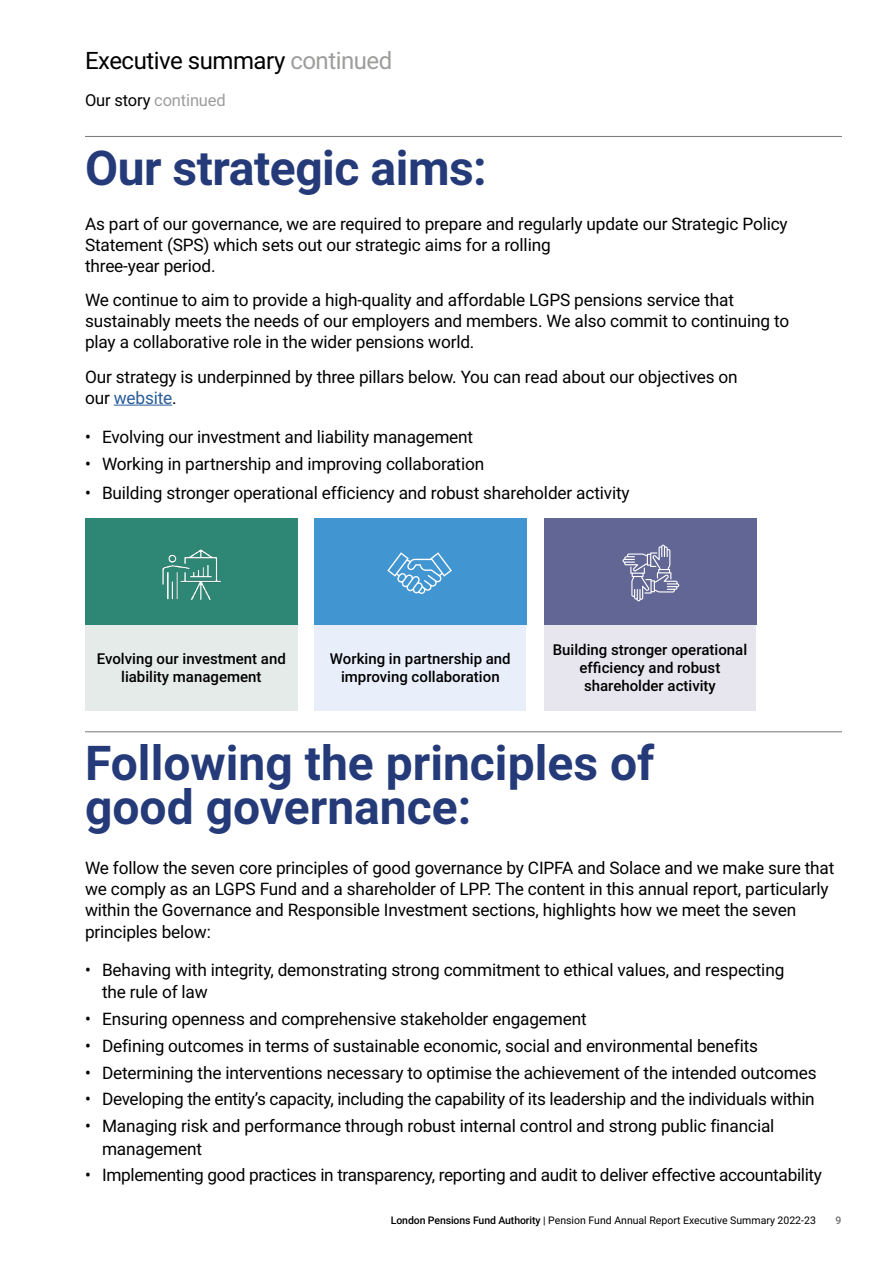
<style>
.page{position:relative;width:893px;height:1263px;background:#fff}
.page>*{position:absolute;margin:0;border:0;box-sizing:border-box;transform-origin:0 0}
.t1{font:700 48px/43.5px "Roboto";color:#253a79}
.t2{font:24px "Roboto";letter-spacing:-.02em;color:#000}
.t3{font:17.25px/21px "Roboto";letter-spacing:-.01em;color:#000}
.t4{font:16.5px "Roboto";letter-spacing:-.01em;color:#9d9d9c}
.t5{font:500 15px/18px "Roboto";color:#000;text-align:center}
.t6{font:10.5px "Roboto";color:#000}
.t7{font:500 10.5px "Roboto";color:#706f6f}
.s1{color:#9d9d9c}
.s2{color:#000}
.s3{color:#275b9b}
.s4{font-weight:500}
</style>
<div class="page">
<hr style="left:114px;top:405px;width:58px;height:1px;background:#275b9b">
<hr style="left:85px;top:136px;width:757px;height:1px;background:#777779">
<hr style="left:85px;top:731px;width:757px;height:1px;background:#777779">
<div style="left:85px;top:519px;width:213px;height:106px;background:#2e8774"></div>
<img style="left:162px;top:549px;width:59px;height:51px">
<div style="left:315px;top:519px;width:212px;height:106px;background:#4195d1"></div>
<div style="left:544px;top:519px;width:213px;height:106px;background:#616694"></div>
<svg style="left:622px;top:545px;width:57px;height:56px"></svg>
<svg style="left:387px;top:552px;width:65px;height:42px"></svg>
<div style="left:85px;top:625px;width:213px;height:85px;background:#e5ebe9"></div>
<div style="left:315px;top:625px;width:211px;height:85px;background:#e8eefa"></div>
<div style="left:544px;top:625px;width:212px;height:85px;background:#e7e6ef"></div>
<h2 class="t2" style="left:85px;top:44px;width:309px">Executive summary <span class="s1">continued</span></h2>
<p class="t4" style="left:85px;top:88px;width:142px"><span class="s2">Our story</span> continued</p>
<h1 class="t1" style="left:85px;top:144px;width:403px">Our strategic aims:</h1>
<p class="t3" style="left:85px;top:213px;width:704px">As part of our governance, we are required to prepare and regularly update our Strategic Policy<br>Statement (SPS) which sets out our strategic aims for a rolling<br>three-year period.</p>
<p class="t3" style="left:85px;top:289px;width:706px">We continue to aim to provide a high-quality and affordable LGPS pensions service that sustainably meets the needs of our employers and members. We also commit to continuing to play a collaborative role in the wider pensions world.</p>
<p class="t3" style="left:85px;top:365px;width:654px">Our strategy is underpinned by three pillars below. You can read about our objectives on our <span class="s3">website</span>.</p>
<p class="t3" style="left:85px;top:425px;width:390px">• Evolving our investment and liability management</p>
<p class="t3" style="left:85px;top:452px;width:401px">• Working in partnership and improving collaboration</p>
<p class="t3" style="left:85px;top:482px;width:546px">• Building stronger operational efficiency and robust shareholder activity</p>
<p class="t5" style="left:97px;top:649px;width:191px">Evolving our investment and liability management</p>
<p class="t5" style="left:330px;top:649px;width:182px">Working in partnership and improving collaboration</p>
<p class="t5" style="left:553px;top:640px;width:196px">Building stronger operational efficiency and robust shareholder activity</p>
<h1 class="t1" style="left:85px;top:740px;width:571px">Following the principles of good governance:</h1>
<p class="t3" style="left:85px;top:856px;width:751px;line-height:21.5px">We follow the seven core principles of good governance by CIPFA and Solace and we make sure that we comply as an LGPS Fund and a shareholder of LPP. The content in this annual report, particularly within the Governance and Responsible Investment sections, highlights how we meet the seven principles below:</p>
<p class="t3" style="left:102px;top:958px;width:684px;line-height:22.5px;text-indent:-17px">• Behaving with integrity, demonstrating strong commitment to ethical values, and respecting the rule of law</p>
<p class="t3" style="left:85px;top:1008px;width:503px">• Ensuring openness and comprehensive stakeholder engagement</p>
<p class="t3" style="left:85px;top:1034px;width:675px">• Defining outcomes in terms of sustainable economic, social and environmental benefits</p>
<p class="t3" style="left:85px;top:1061px;width:733px">• Determining the interventions necessary to optimise the achievement of the intended outcomes</p>
<p class="t3" style="left:85px;top:1088px;width:731px">• Developing the entity’s capacity, including the capability of its leadership and the individuals within</p>
<p class="t3" style="left:102px;top:1114px;width:674px;line-height:22.5px;text-indent:-17px">• Managing risk and performance through robust internal control and strong public financial management</p>
<p class="t3" style="left:85px;top:1164px;width:738px">• Implementing good practices in transparency, reporting and audit to deliver effective accountability</p>
<p class="t6" style="left:391px;top:1213px;width:427px"><span class="s4">London Pensions Fund Authority</span> | Pension Fund Annual Report Executive Summary 2022-23</p>
<p class="t7" style="left:835px;top:1213px;width:7px">9</p>
</div>
